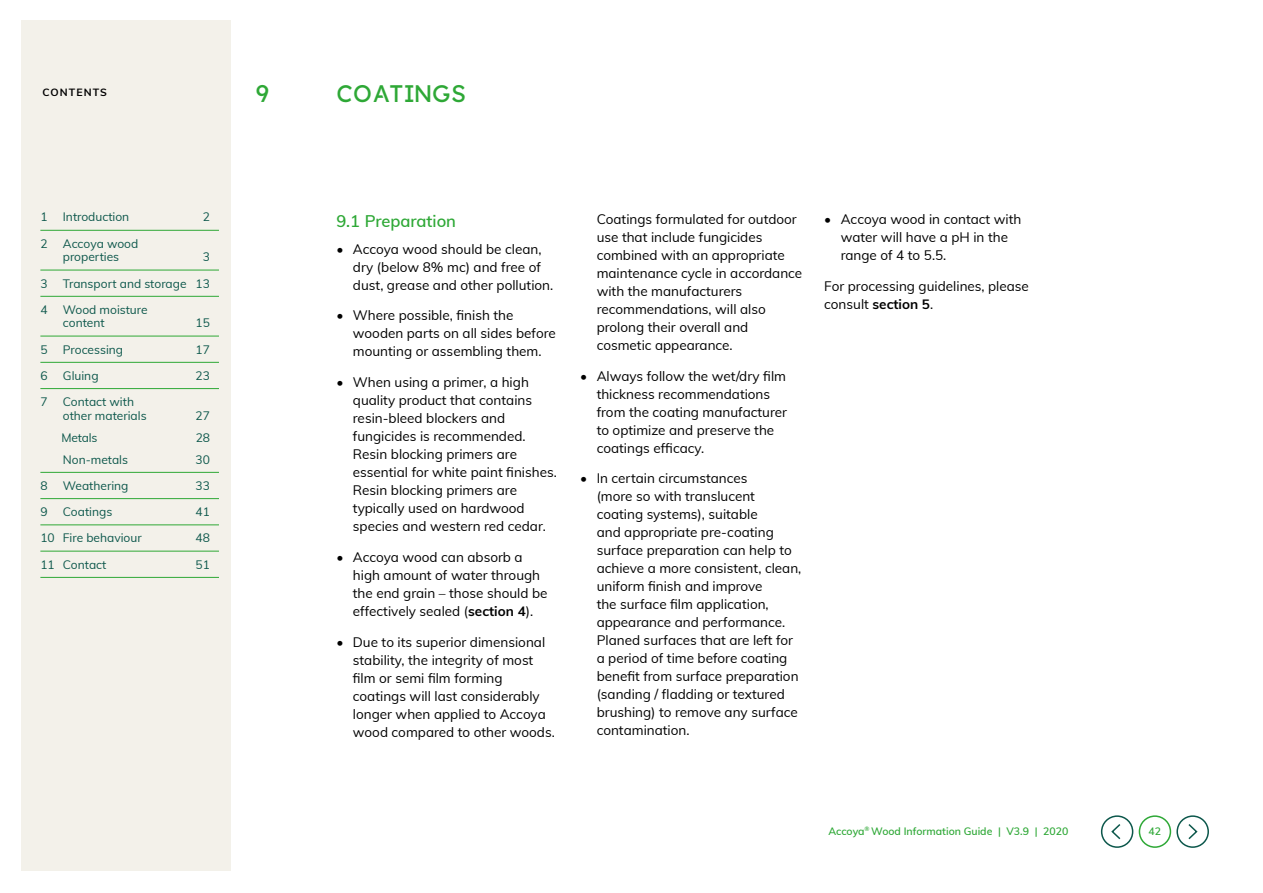
<style>
.page{position:relative;width:1263px;height:893px;background:#fff}
.page>*{position:absolute;margin:0;border:0;box-sizing:border-box;transform-origin:0 0}
.t1{font:24px "Accoya Display";letter-spacing:.02em;color:#2ea836}
.t2{font:600 16.5px "Muli";color:#2ea836}
.t3{font:13.5px/18px "Muli";color:#000}
.t4{font:12px/13.5px "Muli";color:#0c574b}
.t5{font:600 10.5px "Muli";color:#2ea836}
.t6{font:700 10.5px "Muli";letter-spacing:.1em;color:#000}
.s1{font-weight:700}
</style>
<div class="page">
<div style="left:21px;top:20px;width:209px;height:850px;background:#f3f1ea"></div>
<hr style="left:40px;top:230px;width:179px;height:1px;background:#2ea836">
<hr style="left:40px;top:270px;width:179px;height:1px;background:#2ea836">
<hr style="left:40px;top:296px;width:179px;height:1px;background:#2ea836">
<hr style="left:40px;top:336px;width:179px;height:1px;background:#2ea836">
<hr style="left:40px;top:362px;width:179px;height:1px;background:#2ea836">
<hr style="left:40px;top:388px;width:179px;height:1px;background:#2ea836">
<hr style="left:40px;top:472px;width:179px;height:1px;background:#2ea836">
<hr style="left:40px;top:498px;width:179px;height:1px;background:#2ea836">
<hr style="left:40px;top:525px;width:179px;height:1px;background:#2ea836">
<hr style="left:40px;top:551px;width:179px;height:1px;background:#2ea836">
<hr style="left:40px;top:577px;width:179px;height:1px;background:#2ea836">
<div style="left:1139px;top:815px;width:32px;height:33px;border:2px solid #2ea836;border-radius:50%"></div>
<div style="left:1176px;top:815px;width:33px;height:33px;border:2px solid #0c574b;border-radius:50%"></div>
<svg style="left:1188px;top:824px;width:10px;height:16px"></svg>
<div style="left:1101px;top:815px;width:32px;height:33px;border:2px solid #0c574b;border-radius:50%"></div>
<svg style="left:1111px;top:824px;width:10px;height:16px"></svg>
<p class="t6" style="left:43px;top:84px;width:66px">CONTENTS</p>
<p class="t4" style="left:40px;top:210px;width:9px">1</p>
<p class="t4" style="left:63px;top:210px;width:68px">Introduction</p>
<p class="t4" style="left:203px;top:210px;width:9px">2</p>
<p class="t4" style="left:40px;top:236px;width:9px">2</p>
<p class="t4" style="left:63px;top:236px;width:77px">Accoya wood properties</p>
<p class="t4" style="left:203px;top:250px;width:9px">3</p>
<p class="t4" style="left:40px;top:276px;width:9px">3</p>
<p class="t4" style="left:63px;top:276px;width:149px">Transport and storage 13</p>
<p class="t4" style="left:40px;top:302px;width:9px">4</p>
<p class="t4" style="left:63px;top:302px;width:86px">Wood moisture content</p>
<p class="t4" style="left:195px;top:316px;width:16px">15</p>
<p class="t4" style="left:40px;top:342px;width:9px">5</p>
<p class="t4" style="left:63px;top:342px;width:62px">Processing</p>
<p class="t4" style="left:195px;top:342px;width:16px">17</p>
<p class="t4" style="left:40px;top:368px;width:9px">6</p>
<p class="t4" style="left:63px;top:368px;width:37px">Gluing</p>
<p class="t4" style="left:195px;top:368px;width:16px">23</p>
<p class="t4" style="left:40px;top:394px;width:9px">7</p>
<p class="t4" style="left:63px;top:394px;width:85px">Contact with other materials</p>
<p class="t4" style="left:195px;top:408px;width:16px">27</p>
<p class="t4" style="left:61px;top:430px;width:37px">Metals</p>
<p class="t4" style="left:196px;top:430px;width:16px">28</p>
<p class="t4" style="left:63px;top:452px;width:67px">Non-metals</p>
<p class="t4" style="left:195px;top:452px;width:16px">30</p>
<p class="t4" style="left:40px;top:478px;width:9px">8</p>
<p class="t4" style="left:63px;top:478px;width:67px">Weathering</p>
<p class="t4" style="left:195px;top:478px;width:16px">33</p>
<p class="t4" style="left:40px;top:504px;width:9px">9</p>
<p class="t4" style="left:63px;top:504px;width:51px">Coatings</p>
<p class="t4" style="left:195px;top:504px;width:16px">41</p>
<p class="t4" style="left:40px;top:531px;width:103px">10 Fire behaviour</p>
<p class="t4" style="left:195px;top:531px;width:16px">48</p>
<p class="t4" style="left:40px;top:557px;width:68px">11 Contact</p>
<p class="t4" style="left:195px;top:557px;width:16px">51</p>
<h1 class="t1" style="left:256px;top:80px;width:16px">9</h1>
<h1 class="t1" style="left:337px;top:80px;width:131px">COATINGS</h1>
<p class="t2" style="left:336px;top:209px;width:121px">9.1 Preparation</p>
<p class="t3" style="left:353px;top:239px;width:202px;text-indent:-16px">• Accoya wood should be clean, dry (below 8% mc) and free of dust, grease and other pollution.</p>
<p class="t3" style="left:353px;top:306px;width:205px;text-indent:-16px">• Where possible, finish the wooden parts on all sides before mounting or assembling them.</p>
<p class="t3" style="left:353px;top:373px;width:205px;text-indent:-16px">• When using a primer, a high quality product that contains resin-bleed blockers and fungicides is recommended.<br>Resin blocking primers are essential for white paint finishes.<br>Resin blocking primers are typically used on hardwood species and western red cedar.</p>
<p class="t3" style="left:353px;top:547px;width:196px;text-indent:-16px">• Accoya wood can absorb a high amount of water through the end grain – those should be effectively sealed (<span class="s1">section 4</span>).</p>
<p class="t3" style="left:353px;top:632px;width:203px;text-indent:-16px">• Due to its superior dimensional stability, the integrity of most film or semi film forming coatings will last considerably longer when applied to Accoya wood compared to other woods.</p>
<p class="t3" style="left:597px;top:209px;width:207px">Coatings formulated for outdoor use that include fungicides combined with an appropriate maintenance cycle in accordance with the manufacturers recommendations, will also prolong their overall and cosmetic appearance.</p>
<p class="t3" style="left:597px;top:366px;width:192px;text-indent:-16px">• Always follow the wet/dry film thickness recommendations from the coating manufacturer to optimize and preserve the coatings efficacy.</p>
<p class="t3" style="left:597px;top:469px;width:206px;text-indent:-16px">• In certain circumstances<br>(more so with translucent coating systems), suitable<br>and appropriate pre-coating surface preparation can help to achieve a more consistent, clean, uniform finish and improve<br>the surface film application, appearance and performance.<br>Planed surfaces that are left for a period of time before coating benefit from surface preparation (sanding / fladding or textured brushing) to remove any surface contamination.</p>
<p class="t3" style="left:841px;top:209px;width:182px;text-indent:-16px">• Accoya wood in contact with water will have a pH in the range of 4 to 5.5.</p>
<p class="t3" style="left:824px;top:276px;width:206px">For processing guidelines, please consult <span class="s1">section 5</span>.</p>
<p class="t5" style="left:828px;top:823px;width:241px">Accoya<sup>®</sup> Wood Information Guide | V3.9 | 2020</p>
<p class="t5" style="left:1149px;top:823px;width:14px">42</p>
</div>
